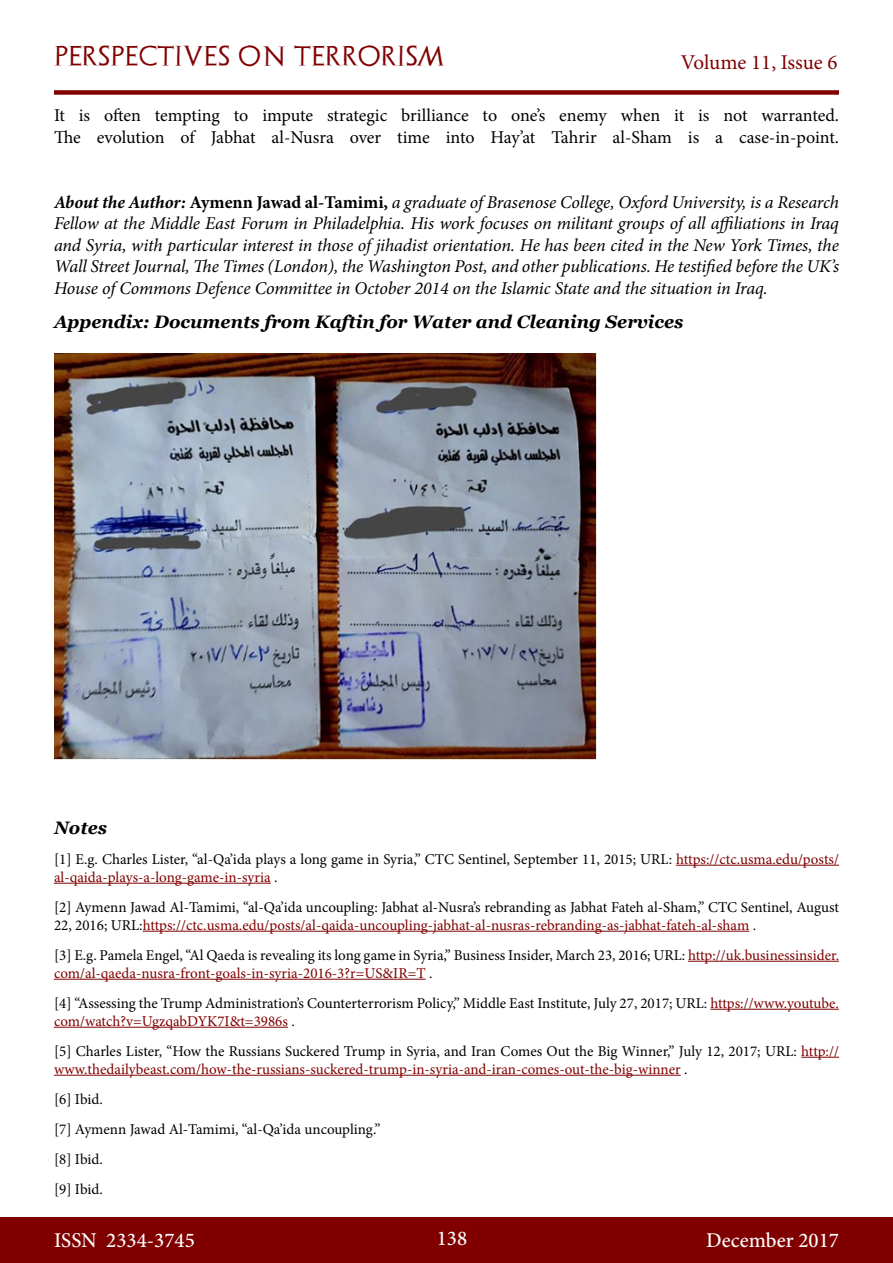
<style>
.page{position:relative;width:893px;height:1263px;background:#fff}
.page>*{position:absolute;margin:0;border:0;box-sizing:border-box;transform-origin:0 0}
.t1{font:500 21px "Minion Pro";color:#fff}
.t2{font:21px "Archeologicaps";letter-spacing:.045em;color:#800000}
.t3{font:21px "Minion Pro";letter-spacing:-.005em;color:#800000}
.t4{font:italic 18px/21.6px "Minion Pro";letter-spacing:-.01em;color:#000;text-align:justify}
.t5{font:18px/21.6px "Minion Pro";letter-spacing:-.005em;color:#000}
.t6{font:italic 700 18px "Georgia";color:#000}
.t7{font:15px/18px "Minion Pro";color:#000}
.t8{font:15px/18px "Minion Pro";color:#800000}
.s1{font-weight:700}
.s2{font-weight:700;font-style:normal}
.s3{color:#800000}
.s4{color:#000}
</style>
<div class="page">
<div style="left:0;top:1217px;width:893px;height:46px;background:#800000"></div>
<div style="left:54px;top:90px;width:785px;height:5px;background:#800000"></div>
<hr style="left:676px;top:865px;width:163px;height:1px;background:#800000">
<hr style="left:54px;top:883px;width:217px;height:1px;background:#800000">
<hr style="left:143px;top:931px;width:606px;height:1px;background:#800000">
<hr style="left:688px;top:961px;width:151px;height:1px;background:#800000">
<hr style="left:54px;top:979px;width:372px;height:1px;background:#800000">
<hr style="left:710px;top:1009px;width:129px;height:1px;background:#800000">
<hr style="left:54px;top:1027px;width:234px;height:1px;background:#800000">
<hr style="left:801px;top:1057px;width:38px;height:1px;background:#800000">
<hr style="left:54px;top:1075px;width:627px;height:1px;background:#800000">
<img style="left:54px;top:353px;width:543px;height:407px">
<h1 class="t2" style="left:54px;top:43px;width:392px">PERSPECTIVES ON TERRORISM</h1>
<h1 class="t3" style="left:681px;top:48px;width:158px">Volume 11, Issue 6</h1>
<p class="t5" style="left:54px;top:105px;width:786px">It is often tempting to impute strategic brilliance to one’s enemy when it is not warranted.<br>The evolution of Jabhat al-Nusra over time into Hay’at Tahrir al-Sham is a case-in-point.</p>
<p class="t4" style="left:54px;top:191px;width:786px"><span class="s1">About the Author:</span> <span class="s2">Aymenn Jawad al‐Tamimi,</span> a graduate of Brasenose College, Oxford University, is a Research Fellow at the Middle East Forum in Philadelphia. His work focuses on militant groups of all affiliations in Iraq and Syria, with particular interest in those of jihadist orientation. He has been cited in the New York Times, the Wall Street Journal, The Times (London), the Washington Post, and other publications. He testified before the UK’s House of Commons Defence Committee in October 2014 on the Islamic State and the situation in Iraq.</p>
<p class="t6" style="left:54px;top:310px;width:631px">Appendix: Documents from Kaftin for Water and Cleaning Services</p>
<p class="t6" style="left:54px;top:816px;width:55px">Notes</p>
<p class="t7" style="left:54px;top:850px;width:787px">[1] E.g. Charles Lister, “al-Qa’ida plays a long game in Syria,” CTC Sentinel, September 11, 2015; URL: <span class="s3">https://ctc.usma.edu/posts/ al-qaida-plays-a-long-game-in-syria</span> .</p>
<p class="t7" style="left:54px;top:898px;width:786px">[2] Aymenn Jawad Al-Tamimi, “al-Qa’ida uncoupling: Jabhat al-Nusra’s rebranding as Jabhat Fateh al-Sham,” CTC Sentinel, August<br>22, 2016; URL:<span class="s3">https://ctc.usma.edu/posts/al-qaida-uncoupling-jabhat-al-nusras-rebranding-as-jabhat-fateh-al-sham</span> .</p>
<p class="t7" style="left:54px;top:946px;width:787px">[3] E.g. Pamela Engel, “Al Qaeda is revealing its long game in Syria,” Business Insider, March 23, 2016; URL: <span class="s3">http://uk.businessinsider. com/al-qaeda-nusra-front-goals-in-syria-2016-3?r=US&amp;IR=T</span> .</p>
<p class="t7" style="left:54px;top:994px;width:786px">[4] “Assessing the Trump Administration’s Counterterrorism Policy,” Middle East Institute, July 27, 2017; URL: <span class="s3">https://www.youtube. com/watch?v=UgzqabDYK7I&amp;t=3986s</span> .</p>
<p class="t8" style="left:54px;top:1042px;width:786px"><span class="s4">[5] Charles Lister, “How the Russians Suckered Trump in Syria, and Iran Comes Out the Big Winner,” July 12, 2017; URL:</span> http:// www.thedailybeast.com/how-the-russians-suckered-trump-in-syria-and-iran-comes-out-the-big-winner <span class="s4">.</span></p>
<p class="t7" style="left:54px;top:1084px;width:328px;line-height:30px">[6] Ibid.<br>[7] Aymenn Jawad Al-Tamimi, “al-Qa’ida uncoupling.” [8] Ibid.<br>[9] Ibid.</p>
<h1 class="t1" style="left:54px;top:1226px;width:142px">ISSN 2334-3745</h1>
<h1 class="t1" style="left:437px;top:1224px;width:32px">138</h1>
<h1 class="t1" style="left:706px;top:1226px;width:134px">December 2017</h1>
</div>
